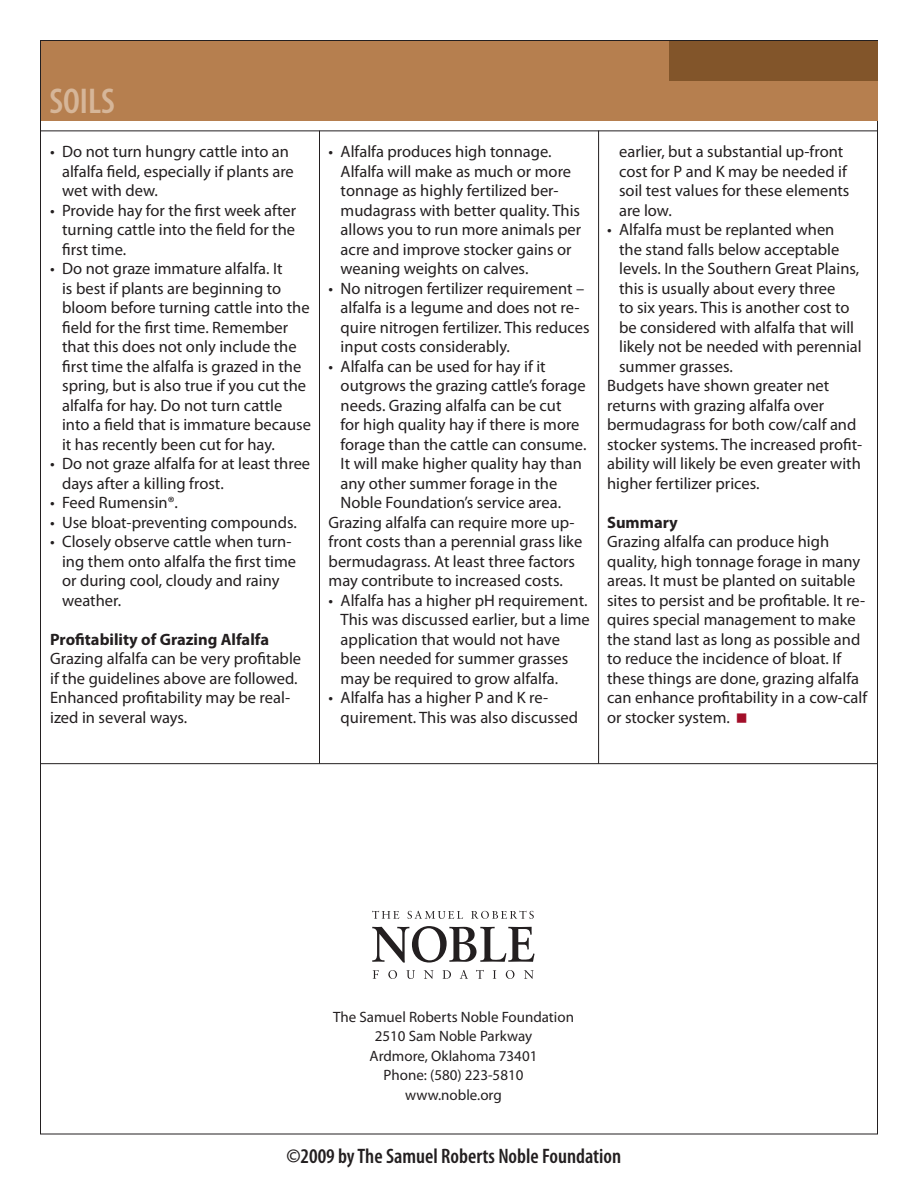
<style>
.page{position:relative;width:918px;height:1188px;background:#fff}
.page>*{position:absolute;margin:0;border:0;box-sizing:border-box;transform-origin:0 0}
.t1{font:600 condensed 36px "Myriad Pro";color:#d6b699}
.t2{font:600 condensed 21px "Myriad Pro";color:#231f20}
.t3{font:16.5px/19.5px "Myriad Pro";color:#231f20}
.t4{font:700 16.5px "Myriad Pro";color:#231f20}
.t5{font:15px/19.5px "Myriad Pro";color:#231f20;text-align:center}
</style>
<div class="page">
<hr style="left:40px;top:130px;width:838px;height:1px;background:#231f20">
<div style="left:41px;top:41px;width:836px;height:79px;background:#b67f4f"></div>
<div style="left:669px;top:41px;width:208px;height:39px;background:#82552a"></div>
<hr style="left:598px;top:131px;width:1px;height:633px;background:#231f20">
<hr style="left:319px;top:131px;width:1px;height:633px;background:#231f20">
<svg style="left:372px;top:911px;width:27px;height:8px"></svg>
<svg style="left:408px;top:911px;width:55px;height:8px"></svg>
<svg style="left:471px;top:911px;width:63px;height:8px"></svg>
<svg style="left:372px;top:926px;width:163px;height:37px"></svg>
<svg style="left:373px;top:970px;width:6px;height:9px"></svg>
<svg style="left:388px;top:970px;width:9px;height:9px"></svg>
<svg style="left:406px;top:970px;width:9px;height:9px"></svg>
<svg style="left:424px;top:970px;width:10px;height:9px"></svg>
<svg style="left:443px;top:970px;width:8px;height:9px"></svg>
<svg style="left:460px;top:970px;width:8px;height:9px"></svg>
<svg style="left:476px;top:970px;width:8px;height:9px"></svg>
<svg style="left:493px;top:970px;width:3px;height:9px"></svg>
<svg style="left:506px;top:970px;width:8px;height:9px"></svg>
<svg style="left:524px;top:970px;width:10px;height:9px"></svg>
<hr style="left:41px;top:763px;width:836px;height:1px;background:#231f20">
<h1 class="t1" style="left:50px;top:79px;width:67px">SOILS</h1>
<p class="t3" style="left:62px;top:142px;width:233px;text-indent:-12px">• Do not turn hungry cattle into an alfalfa field, especially if plants are wet with dew.</p>
<p class="t3" style="left:62px;top:200px;width:235px;text-align:justify;text-indent:-12px">• Provide hay for the first week after turning cattle into the field for the first time.</p>
<p class="t3" style="left:62px;top:259px;width:250px;text-indent:-12px">• Do not graze immature alfalfa. It<br>is best if plants are beginning to bloom before turning cattle into the field for the first time. Remember that this does not only include the first time the alfalfa is grazed in the spring, but is also true if you cut the alfalfa for hay. Do not turn cattle into a field that is immature because it has recently been cut for hay.</p>
<p class="t3" style="left:62px;top:454px;width:250px;text-indent:-12px">• Do not graze alfalfa for at least three days after a killing frost.</p>
<p class="t3" style="left:50px;top:493px;width:129px">• Feed Rumensin®.</p>
<p class="t3" style="left:50px;top:512px;width:248px">• Use bloat-preventing compounds.</p>
<p class="t3" style="left:62px;top:532px;width:235px;text-indent:-12px">• Closely observe cattle when turn&shy;ing them onto alfalfa the first time or during cool, cloudy and rainy weather.</p>
<p class="t4" style="left:50px;top:628px;width:221px">Profitability of Grazing Alfalfa</p>
<p class="t3" style="left:50px;top:649px;width:253px">Grazing alfalfa can be very profitable if the guidelines above are followed.<br>Enhanced profitability may be real&shy;ized in several ways.</p>
<p class="t3" style="left:341px;top:142px;width:242px;text-indent:-12px">• Alfalfa produces high tonnage.<br>Alfalfa will make as much or more tonnage as highly fertilized ber&shy;mudagrass with better quality. This allows you to run more animals per acre and improve stocker gains or weaning weights on calves.</p>
<p class="t3" style="left:341px;top:278px;width:250px;text-indent:-12px">• No nitrogen fertilizer requirement – alfalfa is a legume and does not re&shy;quire nitrogen fertilizer. This reduces input costs considerably.</p>
<p class="t3" style="left:329px;top:356px;width:219px">• Alfalfa can be used for hay if it</p>
<p class="t3" style="left:341px;top:376px;width:247px">outgrows the grazing cattle’s forage</p>
<p class="t3" style="left:341px;top:395px;width:222px">needs. Grazing alfalfa can be cut</p>
<p class="t3" style="left:341px;top:415px;width:240px">for high quality hay if there is more</p>
<p class="t3" style="left:341px;top:434px;width:247px">forage than the cattle can consume.</p>
<p class="t3" style="left:341px;top:454px;width:243px">It will make higher quality hay than</p>
<p class="t3" style="left:341px;top:473px;width:218px">any other summer forage in the</p>
<p class="t3" style="left:341px;top:493px;width:222px">Noble Foundation’s service area.</p>
<p class="t3" style="left:329px;top:512px;width:247px">Grazing alfalfa can require more up-</p>
<p class="t3" style="left:329px;top:532px;width:255px">front costs than a perennial grass like</p>
<p class="t3" style="left:329px;top:551px;width:248px">bermudagrass. At least three factors</p>
<p class="t3" style="left:329px;top:571px;width:236px">may contribute to increased costs.</p>
<p class="t3" style="left:341px;top:590px;width:251px;text-indent:-12px">• Alfalfa has a higher pH requirement.<br>This was discussed earlier, but a lime application that would not have been needed for summer grasses may be required to grow alfalfa.</p>
<p class="t3" style="left:341px;top:688px;width:239px;text-indent:-12px">• Alfalfa has a higher P and K re&shy;quirement. This was also discussed</p>
<p class="t3" style="left:619px;top:142px;width:232px">earlier, but a substantial up-front cost for P and K may be needed if soil test values for these elements are low.</p>
<p class="t3" style="left:607px;top:220px;width:229px">• Alfalfa must be replanted when</p>
<p class="t3" style="left:619px;top:239px;width:222px">the stand falls below acceptable</p>
<p class="t3" style="left:619px;top:259px;width:242px">levels. In the Southern Great Plains,</p>
<p class="t3" style="left:619px;top:278px;width:218px">this is usually about every three</p>
<p class="t3" style="left:619px;top:298px;width:232px">to six years. This is another cost to</p>
<p class="t3" style="left:619px;top:317px;width:237px">be considered with alfalfa that will</p>
<p class="t3" style="left:619px;top:337px;width:244px">likely not be needed with perennial</p>
<p class="t3" style="left:619px;top:356px;width:115px">summer grasses.</p>
<p class="t3" style="left:607px;top:376px;width:224px">Budgets have shown greater net</p>
<p class="t3" style="left:607px;top:395px;width:219px">returns with grazing alfalfa over</p>
<p class="t3" style="left:607px;top:415px;width:251px">bermudagrass for both cow/calf and</p>
<p class="t3" style="left:607px;top:434px;width:257px">stocker systems. The increased profit-</p>
<p class="t3" style="left:607px;top:454px;width:255px">ability will likely be even greater with</p>
<p class="t3" style="left:607px;top:473px;width:154px">higher fertilizer prices.</p>
<p class="t4" style="left:607px;top:511px;width:72px">Summary</p>
<p class="t3" style="left:607px;top:532px;width:262px">Grazing alfalfa can produce high quality, high tonnage forage in many areas. It must be planted on suitable sites to persist and be profitable. It re&shy;quires special management to make the stand last as long as possible and to reduce the incidence of bloat. If these things are done, grazing alfalfa can enhance profitability in a cow-calf or stocker system.</p>
<p class="t5" style="left:333px;top:1006px;width:243px">The Samuel Roberts Noble Foundation<br>2510 Sam Noble Parkway<br>Ardmore, Oklahoma 73401<br>Phone: (580) 223-5810<br>www.noble.org</p>
<p class="t2" style="left:286px;top:1143px;width:336px">©2009 by The Samuel Roberts Noble Foundation</p>
</div>
